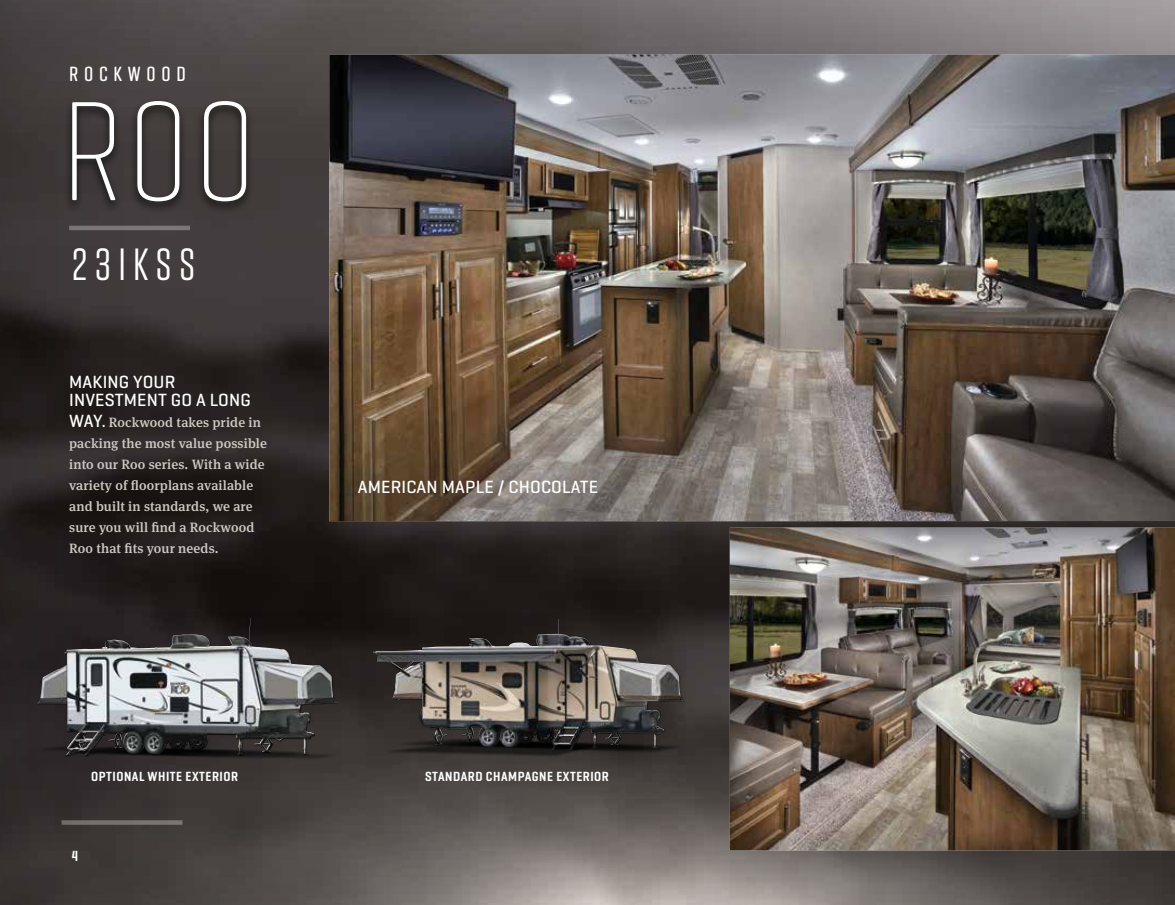
<style>
.page{position:relative;width:1175px;height:905px;background:#fff}
.page>*{position:absolute;margin:0;border:0;box-sizing:border-box;transform-origin:0 0}
.t1{font:200 144px "Geogrotesque Comp";color:#fff}
.t2{font:45px "Tungsten";letter-spacing:.175em;color:#fff}
.t3{font:500 21px "Geogrotesque Comp";letter-spacing:.275em;color:#fff}
.t4{font:500 18px/18px "Geogrotesque";letter-spacing:.01em;color:#fff}
.t5{font:600 15px "Geogrotesque Comp";color:#fff}
.t6{font:500 13.5px/21px "Meta Serif OT";letter-spacing:.01em;color:#cfc7c2}
.t7{font:600 13.5px "Geogrotesque Cond";letter-spacing:.04em;color:#fff}
.s1{font-family:"Geogrotesque";font-size:18px;color:#fff}
</style>
<div class="page">
<img style="left:0;top:0;width:1174px;height:904px">
<img style="left:138px;top:650px;width:1036px;height:254px">
<img style="left:730px;top:527px;width:444px;height:323px">
<img style="left:329px;top:55px;width:845px;height:466px">
<img style="left:28px;top:611px;width:314px;height:158px">
<img style="left:37px;top:618px;width:213px;height:85px">
<img style="left:360px;top:613px;width:326px;height:151px">
<img style="left:373px;top:619px;width:185px;height:125px">
<hr style="left:69px;top:226px;width:121px;height:4px;background:#7b7678">
<svg style="left:62px;top:820px;width:120px;height:4px"></svg>
<div style="left:64px;top:98px;width:190px;height:117px;background:#000;opacity:.75"></div>
<h3 class="t3" style="left:69px;top:61px;width:118px">ROCKWOOD</h3>
<h1 class="t1" style="left:62px;top:61px;width:195px">ROO</h1>
<h2 class="t2" style="left:72px;top:241px;width:124px">23IKSS</h2>
<h3 class="t4" style="left:69px;top:372px;width:183px">MAKING YOUR<br>INVESTMENT GO A LONG</h3>
<p class="t6" style="left:69px;top:411px;width:199px"><span class="s1">WAY.</span> Rockwood takes pride in packing the most value possible into our Roo series. With a wide variety of floorplans available and built in standards, we are sure you will find a Rockwood<br>Roo that fits your needs.</p>
<h3 class="t4" style="left:358px;top:477px;width:242px">AMERICAN MAPLE / CHOCOLATE</h3>
<p class="t7" style="left:91px;top:767px;width:148px">OPTIONAL WHITE EXTERIOR</p>
<p class="t7" style="left:425px;top:767px;width:185px">STANDARD CHAMPAGNE EXTERIOR</p>
<p class="t5" style="left:72px;top:846px;width:8px">4</p>
</div>
